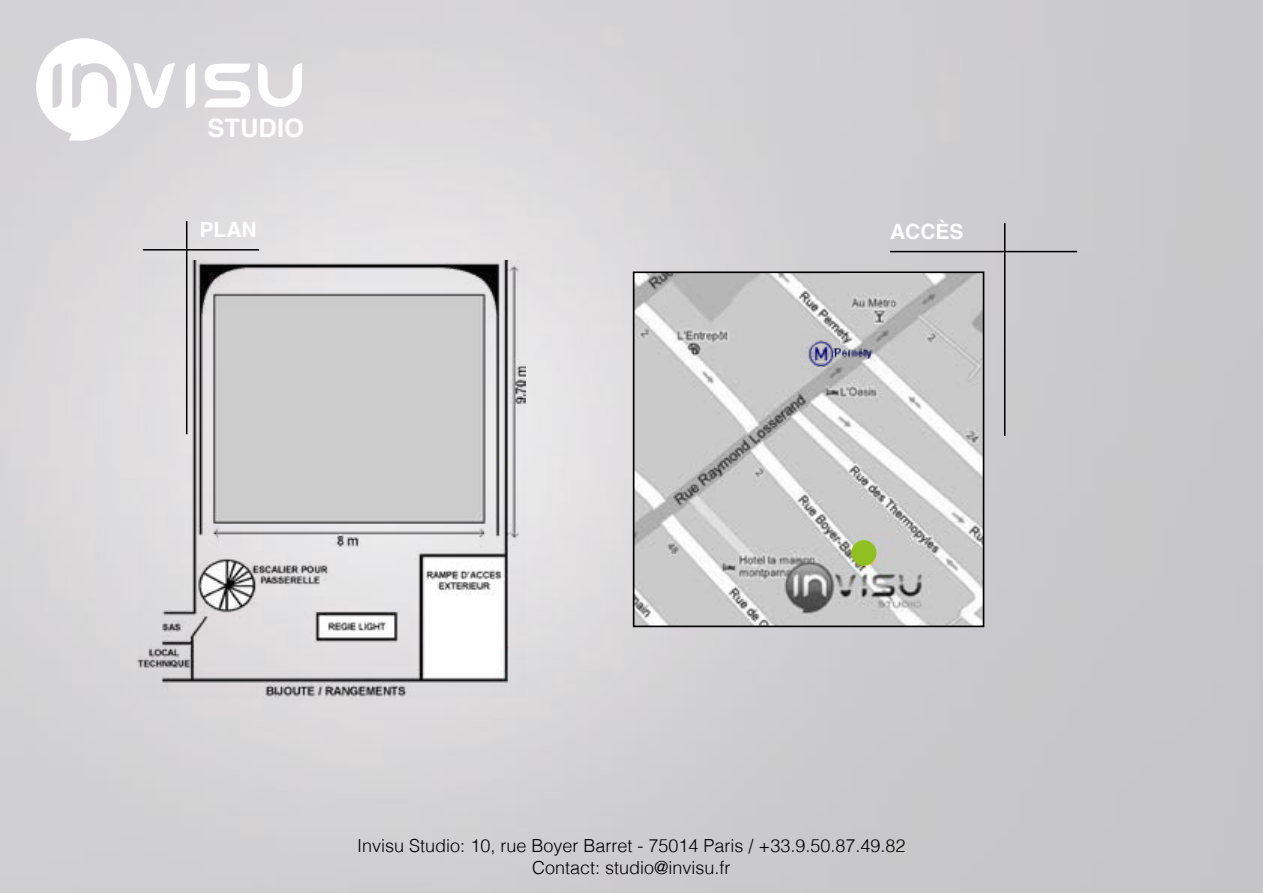
<style>
.page{position:relative;width:1263px;height:893px;background:#fff}
.page>*{position:absolute;margin:0;border:0;box-sizing:border-box;transform-origin:0 0}
.t1{font:700 25.5px "Helvetica";color:#fff}
.t2{font:700 21px "Helvetica";color:#fff}
.t3{font:300 18px/21.6px "Helvetica";color:#000;text-align:center}
</style>
<div class="page">
<img style="left:0;top:0;width:1263px;height:893px">
<svg style="left:204px;top:63px;width:98px;height:45px"></svg>
<svg style="left:24px;top:35px;width:151px;height:106px"></svg>
<svg style="left:186px;top:63px;width:9px;height:45px"></svg>
<hr style="left:143px;top:249px;width:116px;height:2px;background:#000">
<hr style="left:890px;top:251px;width:187px;height:1px;background:#000">
<hr style="left:186px;top:221px;width:1px;height:213px;background:#000">
<hr style="left:1004px;top:223px;width:1px;height:213px;background:#000">
<img style="left:636px;top:274px;width:345px;height:350px">
<div style="left:633px;top:271px;width:351px;height:356px;border:2px solid #000"></div>
<div style="left:851px;top:540px;width:25px;height:25px;background:#90bf21;border-radius:50%"></div>
<svg style="left:844px;top:295px;width:10px;height:15px"></svg>
<div style="left:840px;top:274px;width:82px;height:19px;background:#cacaca"></div>
<img style="left:800px;top:334px;width:77px;height:36px">
<img style="left:137px;top:260px;width:389px;height:438px">
<h1 class="t1" style="left:208px;top:107px;width:98px">STUDIO</h1>
<p class="t2" style="left:200px;top:213px;width:59px">PLAN</p>
<p class="t2" style="left:890px;top:214px;width:75px">ACCÈS</p>
<p class="t3" style="left:357px;top:833px;width:550px">Invisu Studio: 10, rue Boyer Barret - 75014 Paris / +33.9.50.87.49.82<br>Contact: studio@invisu.fr</p>
</div>
